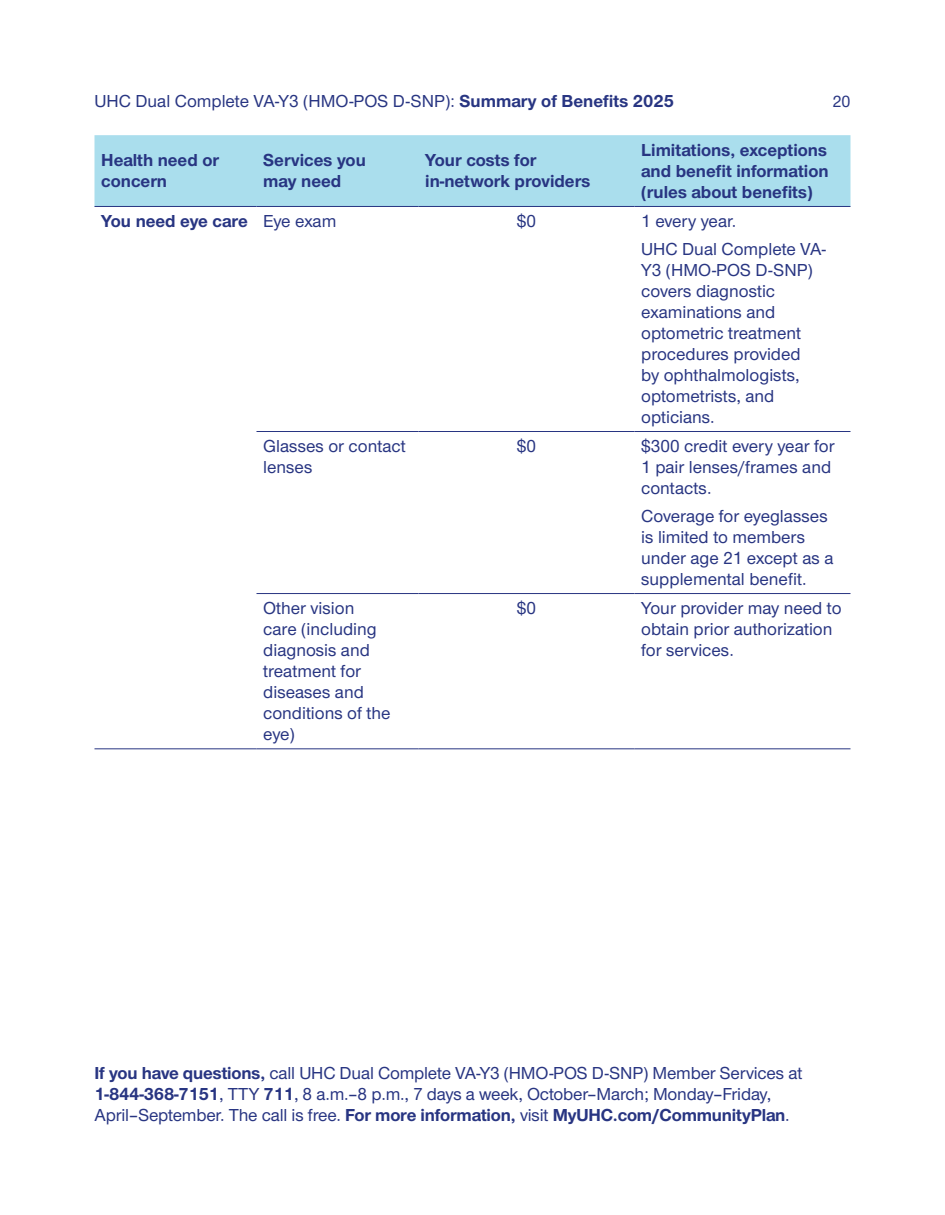
<style>
.page{position:relative;width:945px;height:1215px;background:#fff}
.page>*{position:absolute;margin:0;border:0;box-sizing:border-box;transform-origin:0 0}
.t1{font:500 18px/21px "UHC Sans";color:#283582}
.t2{font:700 18px/21px "UHC Sans";color:#283582}
.t3{font:500 16.8px "UHC Sans";color:#283582}
.s1{font-weight:700}
.s2{font-weight:500}
</style>
<div class="page">
<div style="left:94px;top:135px;width:756px;height:71px;background:#aadeed"></div>
<hr style="left:256px;top:431px;width:162px;height:1px;background:#283582">
<hr style="left:418px;top:431px;width:216px;height:1px;background:#283582">
<hr style="left:634px;top:431px;width:216px;height:1px;background:#283582">
<hr style="left:256px;top:593px;width:162px;height:1px;background:#283582">
<hr style="left:418px;top:593px;width:216px;height:1px;background:#283582">
<hr style="left:634px;top:593px;width:216px;height:1px;background:#283582">
<hr style="left:94px;top:748px;width:162px;height:1px;background:#283582">
<hr style="left:256px;top:748px;width:162px;height:1px;background:#283582">
<hr style="left:418px;top:748px;width:216px;height:1px;background:#283582">
<hr style="left:634px;top:748px;width:216px;height:1px;background:#283582">
<hr style="left:94px;top:206px;width:162px;height:1px;background:#283582">
<hr style="left:256px;top:206px;width:162px;height:1px;background:#283582">
<hr style="left:418px;top:206px;width:216px;height:1px;background:#283582">
<hr style="left:634px;top:206px;width:216px;height:1px;background:#283582">
<p class="t1" style="left:94px;top:89px;width:581px">UHC Dual Complete VA-Y3 (HMO-POS D-SNP): <span class="s1">Summary of Benefits 2025</span></p>
<p class="t3" style="left:833px;top:90px;width:19px">20</p>
<p class="t2" style="left:101px;top:149px;width:119px">Health need or concern</p>
<p class="t2" style="left:263px;top:149px;width:104px">Services you may need</p>
<p class="t2" style="left:425px;top:149px;width:167px">Your costs for in-network providers</p>
<p class="t2" style="left:641px;top:139px;width:189px;text-align:justify">Limitations, exceptions and benefit information (rules about benefits)</p>
<p class="t2" style="left:101px;top:210px;width:237px">You need eye care <span class="s2">Eye exam</span></p>
<p class="t1" style="left:517px;top:210px;width:21px">$0</p>
<p class="t1" style="left:641px;top:207px;width:186px;line-height:27.8px">1 every year.<br>UHC Dual Complete VA-</p>
<p class="t1" style="left:641px;top:259px;width:173px">Y3 (HMO-POS D-SNP) covers diagnostic examinations and optometric treatment procedures provided by ophthalmologists, optometrists, and opticians.</p>
<p class="t1" style="left:263px;top:435px;width:144px">Glasses or contact lenses</p>
<p class="t1" style="left:517px;top:435px;width:21px">$0</p>
<p class="t1" style="left:641px;top:435px;width:195px">$300 credit every year for<br>1 pair lenses/frames and contacts.</p>
<p class="t1" style="left:641px;top:505px;width:194px">Coverage for eyeglasses is limited to members under age 21 except as a supplemental benefit.</p>
<p class="t1" style="left:263px;top:597px;width:129px">Other vision care (including diagnosis and treatment for diseases and conditions of the eye)</p>
<p class="t1" style="left:517px;top:597px;width:21px">$0</p>
<p class="t1" style="left:641px;top:597px;width:202px">Your provider may need to obtain prior authorization for services.</p>
<p class="t1" style="left:94px;top:1061px;width:709px"><span class="s1">If you have questions,</span> call UHC Dual Complete VA-Y3 (HMO-POS D-SNP) Member Services at<br><span class="s1">1-844-368-7151</span>, TTY <span class="s1">711</span>, 8 a.m.–8 p.m., 7 days a week, October–March; Monday–Friday,<br>April–September. The call is free. <span class="s1">For more information,</span> visit <span class="s1">MyUHC.com/CommunityPlan</span>.</p>
</div>
